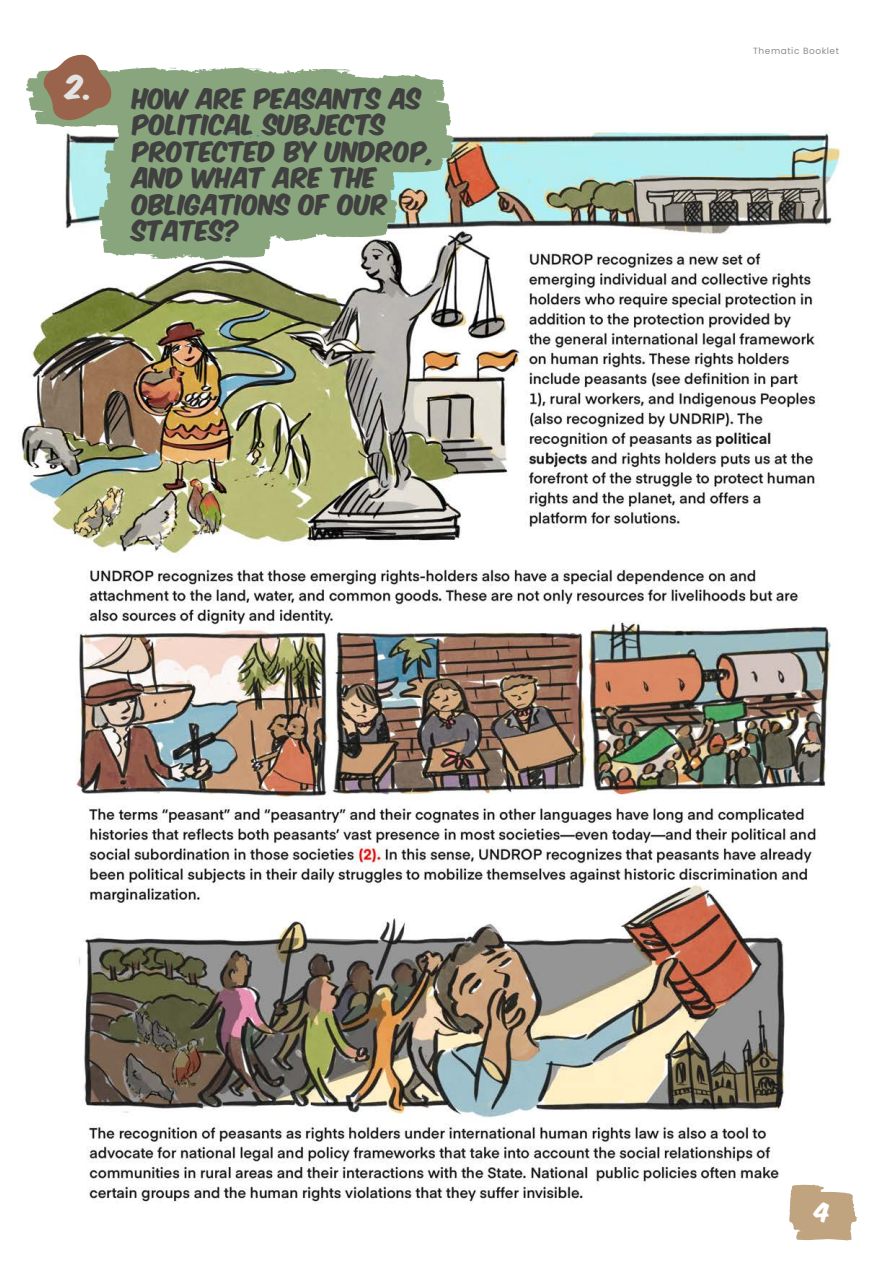
<style>
.page{position:relative;width:893px;height:1263px;background:#fff}
.page>*{position:absolute;margin:0;border:0;box-sizing:border-box;transform-origin:0 0}
.t1{font:28.5px "Komika Axis";color:#e3e3e3}
.t2{font:24px/26.4px "Komika Axis";color:#404040}
.t3{font:22.5px "Komika Axis";color:#fff}
.t4{font:9px "Poppins";letter-spacing:.06em;color:#8d8d8d}
</style>
<div class="page">
<img style="left:19px;top:130px;width:839px;height:1111px">
<svg style="left:25px;top:54px;width:429px;height:206px"></svg>
<p class="t1" style="left:66px;top:73px;width:29px">2.</p>
<p class="t2" style="left:132px;top:88px;width:304px">HOW ARE PEASANTS AS<br>POLITICAL SUBJECTS<br>PROTECTED BY UNDROP,<br>AND WHAT ARE THE<br>OBLIGATIONS OF OUR<br>STATES?</p>
<p class="t4" style="left:753px;top:45px;width:87px">Thematic Booklet</p>
<p class="t3" style="left:815px;top:1201px;width:17px">4</p>
</div>
